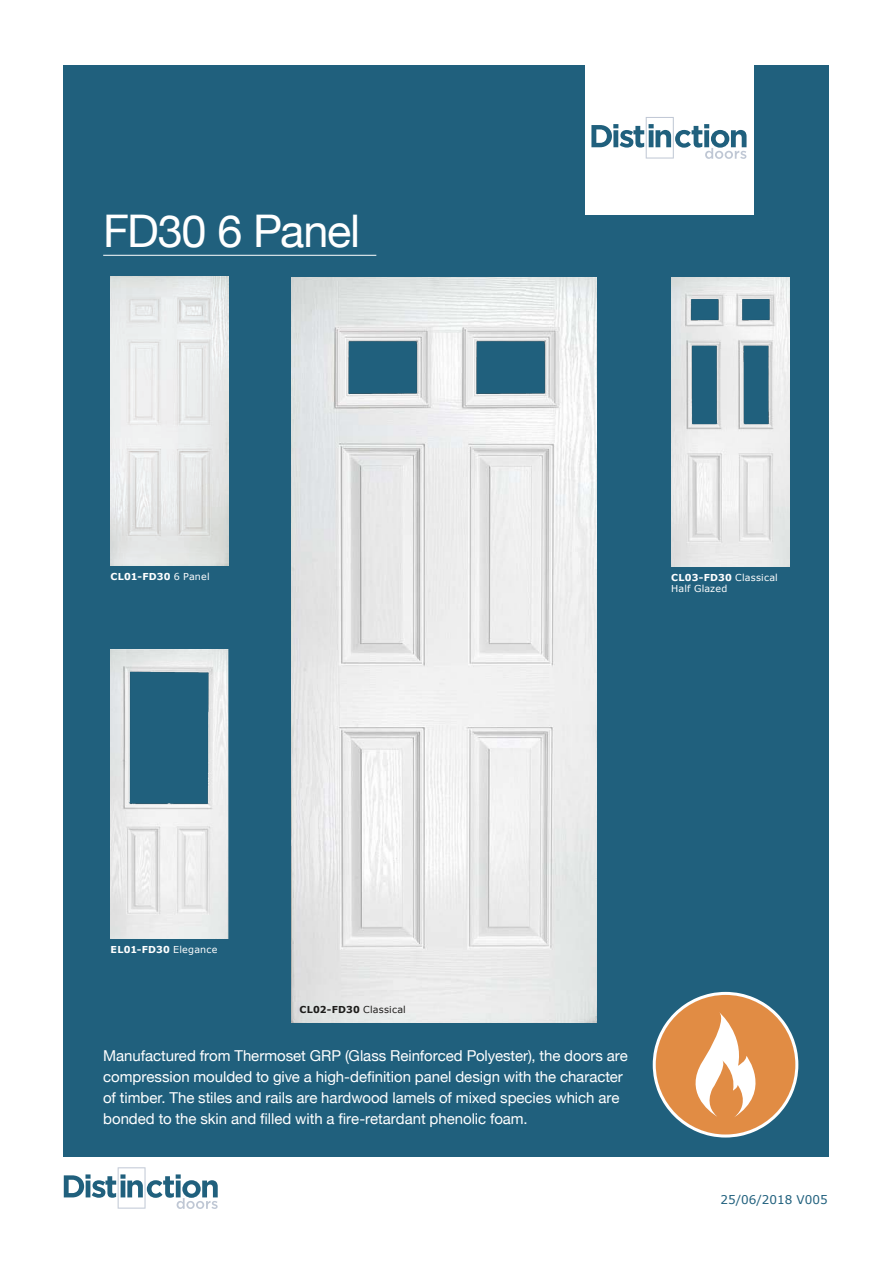
<style>
.page{position:relative;width:893px;height:1263px;background:#fff}
.page>*{position:absolute;margin:0;border:0;box-sizing:border-box;transform-origin:0 0}
.t1{font:45px "Helvetica Neue";letter-spacing:-.025em;color:#fff}
.t2{font:15px/21px "Helvetica Neue";letter-spacing:-.005em;color:#fff}
.t3{font:12px "Verdana";color:#20607d}
.t4{font:700 9.6px "Verdana";letter-spacing:.02em;color:#fff}
.t5{font:9.6px/11.4px "Verdana";letter-spacing:.015em;color:#fff}
.t6{font:700 9.6px "Verdana";letter-spacing:.02em;color:#1d1d1b}
.s1{font-weight:400}
.s2{font-weight:700}
</style>
<div class="page">
<div style="left:64px;top:65px;width:765px;height:1092px;background:#20607d"></div>
<svg style="left:64px;top:1167px;width:154px;height:42px"></svg>
<hr style="left:103px;top:255px;width:273px;height:1px;background:#fff">
<div style="left:585px;top:64px;width:168px;height:151px;background:#fff"></div>
<svg style="left:591px;top:117px;width:155px;height:42px"></svg>
<img style="left:111px;top:277px;width:118px;height:289px">
<img style="left:111px;top:649px;width:118px;height:289px">
<img style="left:291px;top:277px;width:306px;height:745px">
<svg style="left:653px;top:992px;width:145px;height:145px"></svg>
<img style="left:671px;top:277px;width:118px;height:289px">
<h1 class="t1" style="left:103px;top:198px;width:259px">FD30 6 Panel</h1>
<p class="t4" style="left:111px;top:569px;width:101px">CL01-FD30 <span class="s1">6 Panel</span></p>
<p class="t5" style="left:671px;top:571px;width:108px"><span class="s2">CL03-FD30</span> Classical<br>Half Glazed</p>
<p class="t4" style="left:111px;top:942px;width:108px">EL01-FD30 <span class="s1">Elegance</span></p>
<p class="t6" style="left:300px;top:1002px;width:108px">CL02-FD30 <span class="s1">Classical</span></p>
<p class="t2" style="left:103px;top:1046px;width:526px">Manufactured from Thermoset GRP (Glass Reinforced Polyester), the doors are compression moulded to give a high-definition panel design with the character of timber. The stiles and rails are hardwood lamels of mixed species which are bonded to the skin and filled with a fire-retardant phenolic foam.</p>
<p class="t3" style="left:720px;top:1191px;width:109px">25/06/2018 V005</p>
</div>
